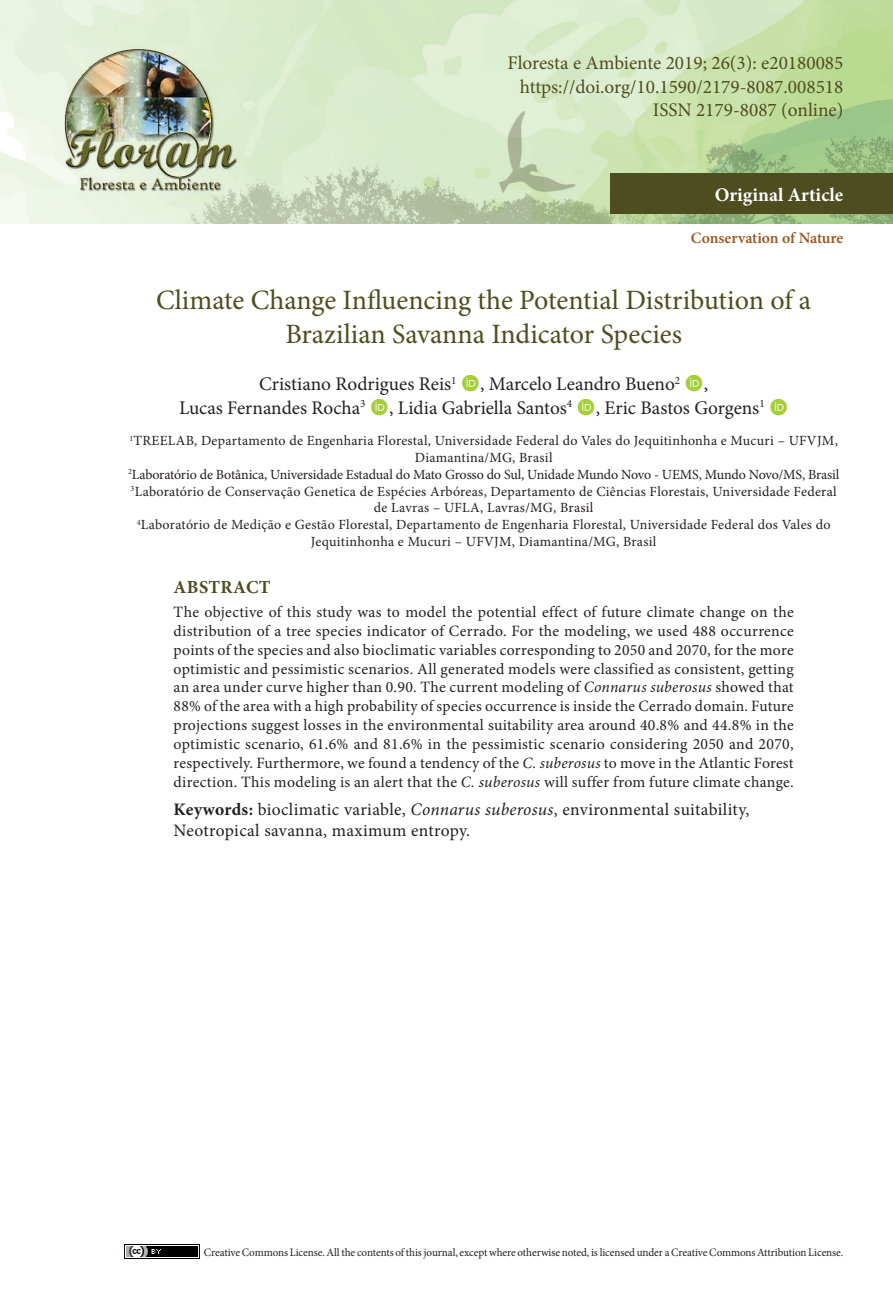
<style>
.page{position:relative;width:893px;height:1315px;background:#fff}
.page>*{position:absolute;margin:0;border:0;box-sizing:border-box;transform-origin:0 0}
.ArticleTitle{font:28px/33.6px "Minion Pro";color:#4d4d1f;text-align:center}
.Authors{font:19.25px/23.1px "Minion Pro";color:#231f20}
.t1{font:19.25px/23.1px "Minion Pro";color:#4d4d1f;text-align:right}
.t2{font:700 19.25px "Minion Pro";color:#fff}
.AbstractTitle{font:700 18.38px "Minion Pro";letter-spacing:.02em;color:#4d4d1f}
.Keywords{font:17.5px/21px "Minion Pro";letter-spacing:.02em;color:#231f20}
.Abstract{font:15.75px/18.9px "Minion Pro";letter-spacing:.015em;color:#231f20;text-align:justify}
.t3{font:600 15.75px "Minion Pro";letter-spacing:-.005em;color:#9a5320}
.Affiliations{font:14px/16.8px "Minion Pro";letter-spacing:.02em;color:#231f20;text-align:center}
.Affiliations-2{font:14px "Minion Pro";letter-spacing:-.01em;color:#231f20}
.t4{font:11.38px "Minion Pro";letter-spacing:-.01em;color:#231f20}
.s1{font-style:italic}
.s2{font-weight:700}
</style>
<div class="page">
<img style="left:0;top:0;width:893px;height:223px">
<div style="left:610px;top:174px;width:283px;height:40px;background:#4d4d1f"></div>
<img style="left:124px;top:1244px;width:75px;height:15px">
<p class="t1" style="left:507px;top:52px;width:337px">Floresta e Ambiente 2019; 26(3): e20180085 https://doi.org/10.1590/2179-8087.008518<br>ISSN 2179-8087 (online)</p>
<p class="t2" style="left:715px;top:181px;width:130px">Original Article</p>
<p class="t3" style="left:691px;top:227px;width:154px">Conservation of Nature</p>
<p class="ArticleTitle" style="left:156px;top:283px;width:657px">Climate Change Influencing the Potential Distribution of a<br>Brazilian Savanna Indicator Species</p>
<p class="Authors" style="left:179px;top:373px;width:587px;text-indent:80px">Cristiano Rodrigues Reis<sup>1</sup> , Marcelo Leandro Bueno<sup>2</sup> ,<br>Lucas Fernandes Rocha<sup>3</sup> , Lidia Gabriella Santos<sup>4</sup> , Eric Bastos Gorgens<sup>1</sup></p>
<p class="Affiliations" style="left:129px;top:432px;width:710px"><sup>1</sup>TREELAB, Departamento de Engenharia Florestal, Universidade Federal do Vales do Jequitinhonha e Mucuri – UFVJM,<br>Diamantina/MG, Brasil</p>
<p class="Affiliations-2" style="left:128px;top:465px;width:713px"><sup>2</sup>Laboratório de Botânica, Universidade Estadual do Mato Grosso do Sul, Unidade Mundo Novo - UEMS, Mundo Novo/MS, Brasil</p>
<p class="Affiliations" style="left:131px;top:483px;width:708px"><sup>3</sup>Laboratório de Conservação Genetica de Espécies Arbóreas, Departamento de Ciências Florestais, Universidade Federal de Lavras – UFLA, Lavras/MG, Brasil</p>
<p class="Affiliations" style="left:137px;top:516px;width:695px"><sup>4</sup>Laboratório de Medição e Gestão Florestal, Departamento de Engenharia Florestal, Universidade Federal dos Vales do<br>Jequitinhonha e Mucuri – UFVJM, Diamantina/MG, Brasil</p>
<p class="AbstractTitle" style="left:174px;top:574px;width:99px">ABSTRACT</p>
<p class="Abstract" style="left:174px;top:602px;width:622px">The objective of this study was to model the potential effect of future climate change on the distribution of a tree species indicator of Cerrado. For the modeling, we used 488 occurrence points of the species and also bioclimatic variables corresponding to 2050 and 2070, for the more optimistic and pessimistic scenarios. All generated models were classified as consistent, getting an area under curve higher than 0.90. The current modeling of <span class="s1">Connarus suberosus</span> showed that 88% of the area with a high probability of species occurrence is inside the Cerrado domain. Future projections suggest losses in the environmental suitability area around 40.8% and 44.8% in the optimistic scenario, 61.6% and 81.6% in the pessimistic scenario considering 2050 and 2070, respectively. Furthermore, we found a tendency of the <span class="s1">C. suberosus</span> to move in the Atlantic Forest direction. This modeling is an alert that the <span class="s1">C. suberosus</span> will suffer from future climate change.</p>
<p class="Keywords" style="left:174px;top:799px;width:577px"><span class="s2">Keywords:</span> bioclimatic variable, <span class="s1">Connarus suberosus</span>, environmental suitability,<br>Neotropical savanna, maximum entropy.</p>
<p class="t4" style="left:204px;top:1244px;width:641px">Creative Commons License. All the contents of this journal, except where otherwise noted, is licensed under a Creative Commons Attribution License.</p>
</div>
